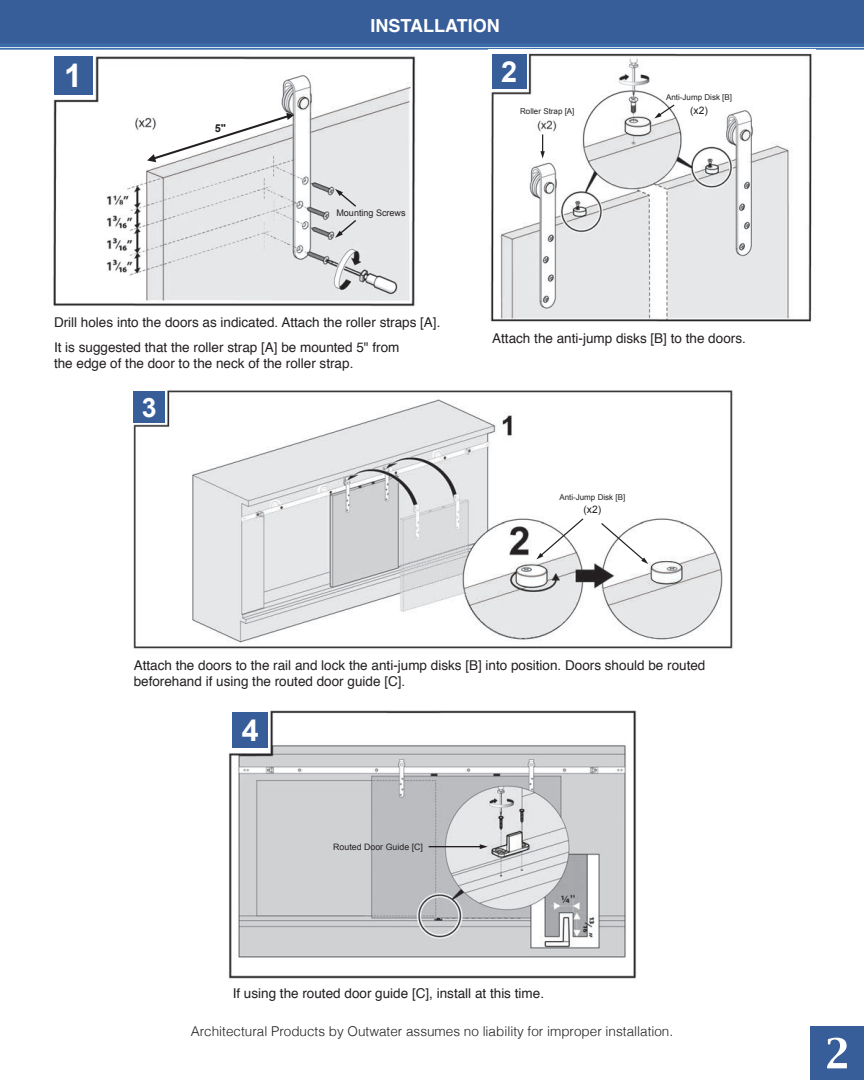
<style>
.page{position:relative;width:864px;height:1080px;background:#fff}
.page>*{position:absolute;margin:0;border:0;box-sizing:border-box;transform-origin:0 0}
.Step_Number{font:700 32.55px "Arial";color:#fff}
.Step_Number-2{font:700 30.6px "Arial";color:#fff}
.Step_Number-3{font:700 28.95px "Arial";color:#fff}
.Step_Number-4{font:700 26.7px "Arial";color:#fff}
.Body_Text{font:700 18px "Helvetica";color:#fff}
.t1{font:13.5px/16.2px "Helvetica";color:#231f20}
.t2{font:300 13.5px "Helvetica";color:#231f20}
.t3{font:700 10.95px "Arial";color:#231f20}
.t4{font:10.35px "Arial";color:#231f20}
.Step_Text{font:9px "Arial";color:#231f20}
.Step_Text-2{font:8.85px "Arial";color:#231f20}
.Step_Text-3{font:7.95px "Arial";color:#231f20}
</style>
<div class="page">
<div style="left:810px;top:1026px;width:54px;height:54px;background:#385e9a"></div>
<svg style="left:827px;top:1038px;width:20px;height:30px"></svg>
<svg style="left:0;top:47px;width:864px;height:3px;background:#95b1d4"></svg>
<hr style="left:0;top:45px;width:864px;height:2px;background:#3b69a8">
<div style="left:0;top:0;width:864px;height:45px;background:#385e9a"></div>
<img style="left:53px;top:56px;width:363px;height:251px">
<svg style="left:147px;top:113px;width:147px;height:49px"></svg>
<div style="left:54px;top:56px;width:38px;height:38px;background:#385e9a"></div>
<svg style="left:335px;top:219px;width:23px;height:19px"></svg>
<svg style="left:335px;top:189px;width:23px;height:19px"></svg>
<img style="left:490px;top:53px;width:322px;height:269px">
<div style="left:492px;top:55px;width:34px;height:34px;background:#385e9a"></div>
<svg style="left:540px;top:134px;width:5px;height:25px"></svg>
<svg style="left:654px;top:103px;width:22px;height:16px"></svg>
<img style="left:133px;top:390px;width:600px;height:259px">
<div style="left:134px;top:391px;width:31px;height:32px;background:#385e9a"></div>
<svg style="left:536px;top:517px;width:49px;height:42px"></svg>
<svg style="left:600px;top:522px;width:48px;height:42px"></svg>
<img style="left:228px;top:710px;width:409px;height:269px">
<div style="left:232px;top:712px;width:36px;height:36px;background:#385e9a"></div>
<hr style="left:429px;top:846px;width:52px;height:1px;background:#231f20">
<svg style="left:480px;top:844px;width:8px;height:5px"></svg>
<p class="Step_Number" style="left:64px;top:54px;width:20px">1</p>
<p class="t3" style="left:215px;top:121px;width:13px">5"</p>
<p class="Body_Text" style="left:370px;top:11px;width:131px">INSTALLATION</p>
<p class="Step_Number-3" style="left:501px;top:53px;width:18px">2</p>
<p class="Step_Text" style="left:336px;top:207px;width:71px">Mounting Screws</p>
<p class="Step_Text-3" style="left:520px;top:106px;width:56px">Roller Strap [A]</p>
<p class="t1" style="left:54px;top:314px;width:388px">Drill holes into the doors as indicated. Attach the roller straps [A].</p>
<p class="Step_Text-3" style="left:666px;top:92px;width:67px">Anti-Jump Disk [B]</p>
<p class="t4" style="left:690px;top:104px;width:19px">(x2)</p>
<p class="t1" style="left:54px;top:340px;width:347px">It is suggested that the roller strap [A] be mounted 5" from the edge of the door to the neck of the roller strap.</p>
<p class="Step_Number-4" style="left:142px;top:390px;width:16px">3</p>
<p class="t1" style="left:492px;top:331px;width:255px">Attach the anti-jump disks [B] to the doors.</p>
<p class="Step_Text-3" style="left:559px;top:492px;width:67px">Anti-Jump Disk [B]</p>
<p class="t4" style="left:583px;top:503px;width:19px">(x2)</p>
<p class="t1" style="left:134px;top:657px;width:573px">Attach the doors to the rail and lock the anti-jump disks [B] into position. Doors should be routed beforehand if using the routed door guide [C].</p>
<p class="Step_Number-2" style="left:242px;top:710px;width:18px">4</p>
<p class="Step_Text-2" style="left:333px;top:841px;width:91px">Routed Door Guide [C]</p>
<p class="t1" style="left:233px;top:986px;width:313px">If using the routed door guide [C], install at this time.</p>
<p class="t2" style="left:191px;top:1019px;width:484px">Architectural Products by Outwater assumes no liability for improper installation.</p>
</div>
